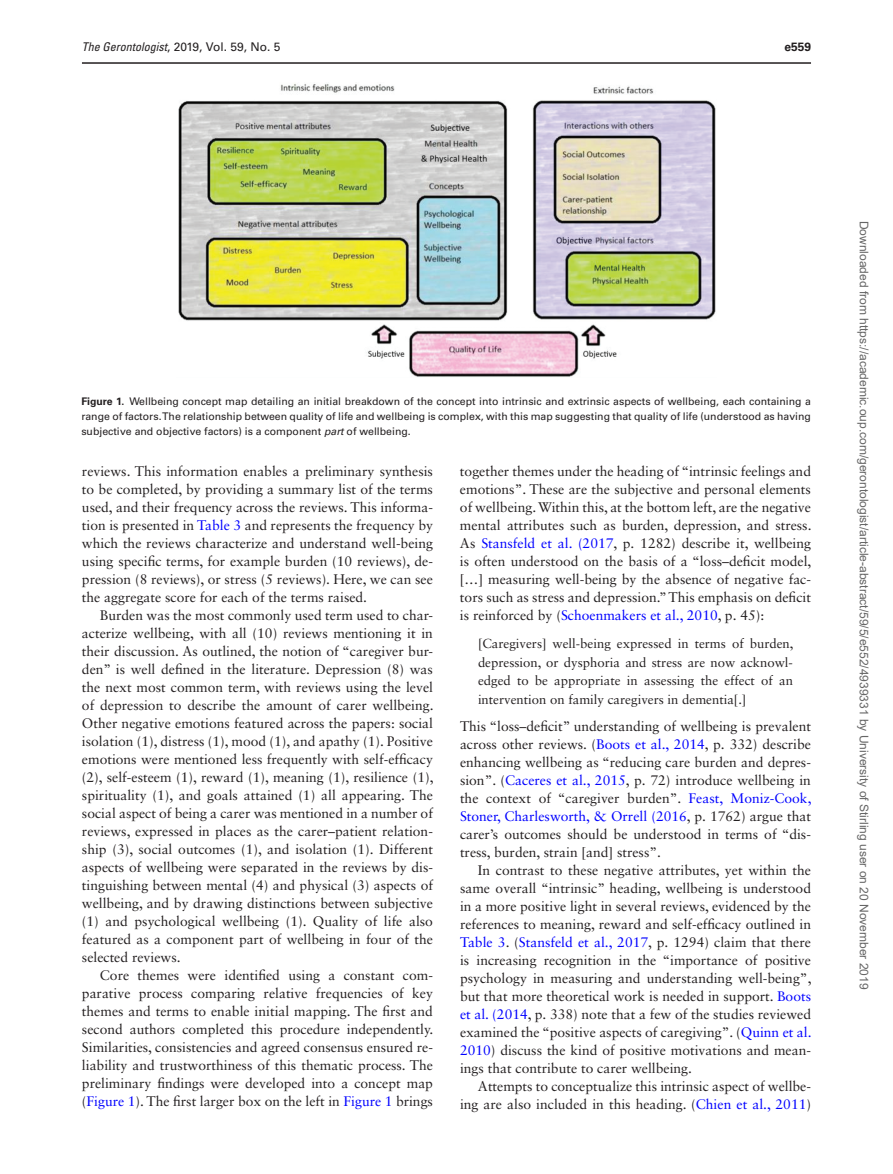
<style>
.page{position:relative;width:893px;height:1174px;background:#fff}
.page>*{position:absolute;margin:0;border:0;box-sizing:border-box;transform-origin:0 0}
.t1{font:13.8px/18px "Sabon LT Std";color:#231f20;text-align:justify}
.t2{font:13.2px/18.8px "Sabon LT Std";color:#231f20;text-align:justify}
.t3{font:12px "Arial";color:#666}
.t4{font:12px "Univers LT Std";color:#231f20}
.t5{font:700 12px "Univers LT Std";color:#231f20}
.t6{font:10.5px/15.3px "Univers LT Std";color:#231f20;text-align:justify}
.s1{font-style:italic;font-stretch:condensed}
.s2{font-weight:700}
.s3{font-style:italic}
.s4{color:#00f}
</style>
<div class="page">
<img style="left:178px;top:83px;width:538px;height:294px">
<hr style="left:82px;top:62px;width:729px;height:2px;background:#231f20">
<p class="t4" style="left:82px;top:40px;width:200px"><span class="s1">The Gerontologist</span>, 2019, Vol. 59, No. 5</p>
<p class="t5" style="left:784px;top:40px;width:28px">e559</p>
<p class="t6" style="left:81px;top:393px;width:731px"><span class="s2">Figure 1.</span> Wellbeing concept map detailing an initial breakdown of the concept into intrinsic and extrinsic aspects of wellbeing, each containing a range of factors. The relationship between quality of life and wellbeing is complex, with this map suggesting that quality of life (understood as having subjective and objective factors) is a component <span class="s3">part</span> of wellbeing.</p>
<p class="t1" style="left:82px;top:462px;width:353px">reviews. This information enables a preliminary synthesis to be completed, by providing a summary list of the terms used, and their frequency across the reviews. This informa&shy;tion is presented in <span class="s4">Table 3</span> and represents the frequency by which the reviews characterize and understand well-being using specific terms, for example burden (10 reviews), de&shy;pression (8 reviews), or stress (5 reviews). Here, we can see the aggregate score for each of the terms raised.</p>
<p class="t1" style="left:82px;top:606px;width:353px;text-indent:18px">Burden was the most commonly used term used to char&shy;acterize wellbeing, with all (10) reviews mentioning it in their discussion. As outlined, the notion of “caregiver bur&shy;den” is well defined in the literature. Depression (8) was the next most common term, with reviews using the level of depression to describe the amount of carer wellbeing.<br>Other negative emotions featured across the papers: social isolation (1), distress (1), mood (1), and apathy (1). Positive emotions were mentioned less frequently with self-efficacy (2), self-esteem (1), reward (1), meaning (1), resilience (1), spirituality (1), and goals attained (1) all appearing. The social aspect of being a carer was mentioned in a number of reviews, expressed in places as the carer–patient relation&shy;ship (3), social outcomes (1), and isolation (1). Different aspects of wellbeing were separated in the reviews by dis&shy;tinguishing between mental (4) and physical (3) aspects of wellbeing, and by drawing distinctions between subjective (1) and psychological wellbeing (1). Quality of life also featured as a component part of wellbeing in four of the selected reviews.</p>
<p class="t1" style="left:82px;top:966px;width:353px;text-indent:18px">Core themes were identified using a constant com&shy;parative process comparing relative frequencies of key themes and terms to enable initial mapping. The first and second authors completed this procedure independently.<br>Similarities, consistencies and agreed consensus ensured re&shy;liability and trustworthiness of this thematic process. The preliminary findings were developed into a concept map (<span class="s4">Figure 1</span>). The first larger box on the left in <span class="s4">Figure 1</span> brings</p>
<p class="t1" style="left:460px;top:462px;width:353px">together themes under the heading of “intrinsic feelings and emotions”. These are the subjective and personal elements of wellbeing. Within this, at the bottom left, are the negative mental attributes such as burden, depression, and stress.<br>As <span class="s4">Stansfeld et al. (2017</span>, p. 1282) describe it, wellbeing is often understood on the basis of a “loss–deficit model, […] measuring well-being by the absence of negative fac&shy;tors such as stress and depression.” This emphasis on deficit is reinforced by (<span class="s4">Schoenmakers et al., 2010</span>, p. 45):</p>
<p class="t2" style="left:478px;top:633px;width:317px">[Caregivers] well-being expressed in terms of burden, depression, or dysphoria and stress are now acknowl&shy;edged to be appropriate in assessing the effect of an intervention on family caregivers in dementia[.]</p>
<p class="t1" style="left:460px;top:717px;width:353px">This “loss–deficit” understanding of wellbeing is prevalent across other reviews. (<span class="s4">Boots et al., 2014</span>, p. 332) describe enhancing wellbeing as “reducing care burden and depres&shy;sion”. (<span class="s4">Caceres et al., 2015</span>, p. 72) introduce wellbeing in the context of “caregiver burden”. <span class="s4">Feast, Moniz-Cook, Stoner, Charlesworth, &amp; Orrell (2016</span>, p. 1762) argue that carer’s outcomes should be understood in terms of “dis&shy;tress, burden, strain [and] stress”.</p>
<p class="t1" style="left:460px;top:861px;width:353px;text-indent:18px">In contrast to these negative attributes, yet within the same overall “intrinsic” heading, wellbeing is understood in a more positive light in several reviews, evidenced by the references to meaning, reward and self-efficacy outlined in <span class="s4">Table 3</span>. (<span class="s4">Stansfeld et al., 2017</span>, p. 1294) claim that there is increasing recognition in the “importance of positive psychology in measuring and understanding well-being”, but that more theoretical work is needed in support. <span class="s4">Boots et al. (2014</span>, p. 338) note that a few of the studies reviewed examined the “positive aspects of caregiving”. (<span class="s4">Quinn et al.<br>2010</span>) discuss the kind of positive motivations and mean&shy;ings that contribute to carer wellbeing.</p>
<p class="t1" style="left:460px;top:1077px;width:353px;text-align:right">Attempts to conceptualize this intrinsic aspect of wellbe&shy;ing are also included in this heading. (<span class="s4">Chien et al., 2011</span>)</p>
<p class="t3" style="left:868px;top:220px;width:770px;rotate:90deg">Downloaded from https://academic.oup.com/gerontologist/article-abstract/59/5/e552/4939331 by University of Stirling user on 20 November 2019</p>
</div>
